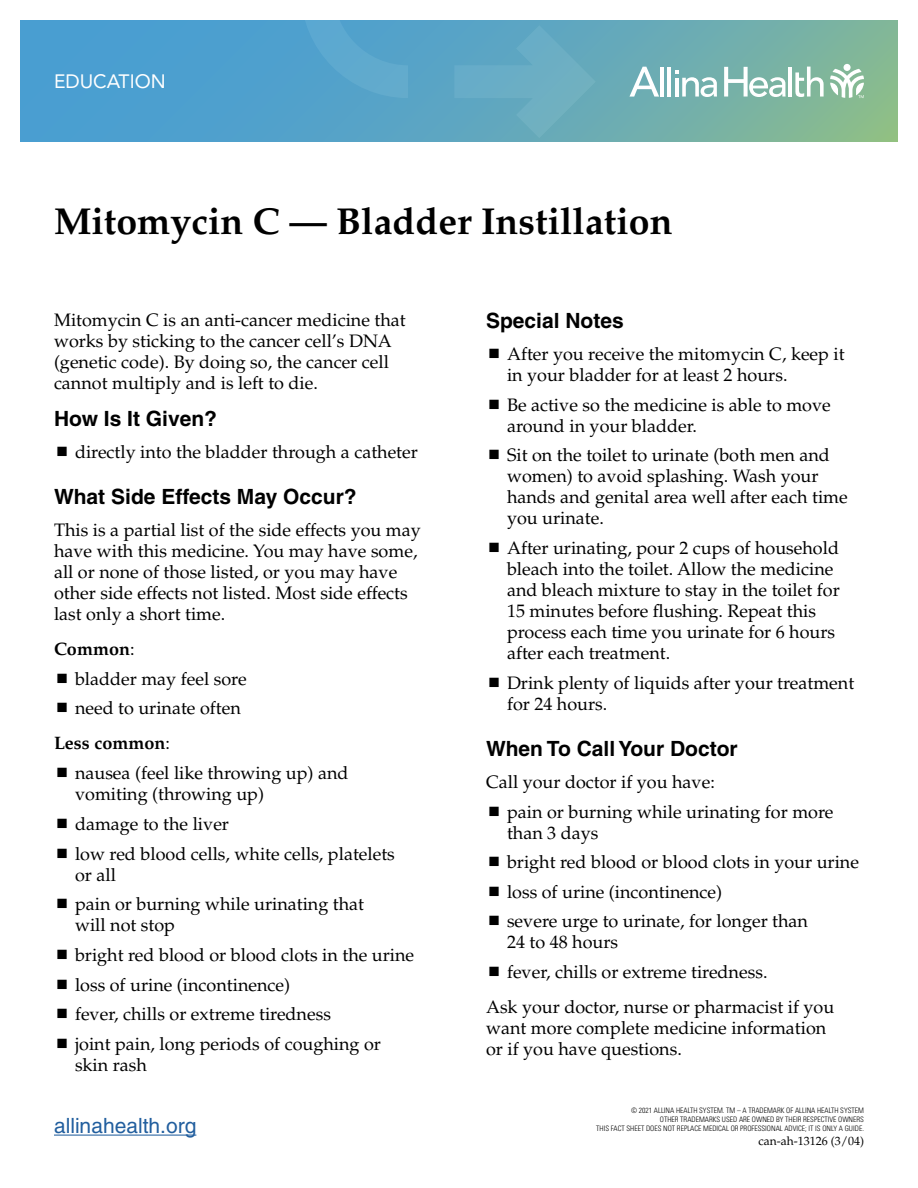
<style>
.page{position:relative;width:918px;height:1188px;background:#fff}
.page>*{position:absolute;margin:0;border:0;box-sizing:border-box;transform-origin:0 0}
.t1{font:700 37.5px "Palatino";color:#000}
.t2{font:700 21px "Helvetica";color:#000}
.t3{font:21px "Helvetica";color:#215e9e}
.t4{font:19.2px "Avenir LT Std";color:#fff}
.t5{font:18px/21px "Palatino";color:#000}
.t6{font:12px "Palatino";color:#000}
.t7{font:300 condensed 7.5px/9px "Univers";color:#000;text-align:right}
.s1{font-weight:700}
</style>
<div class="page">
<hr style="left:54px;top:1135px;width:142px;height:1px;background:#215e9e">
<svg style="left:20px;top:20px;width:878px;height:122px;background:#5fa7bc"></svg>
<svg style="left:830px;top:69px;width:34px;height:29px"></svg>
<div style="left:844px;top:64px;width:7px;height:7px;background:#fff;border-radius:50%"></div>
<hr style="left:660px;top:67px;width:4px;height:30px;background:#fff">
<hr style="left:667px;top:67px;width:4px;height:30px;background:#fff">
<hr style="left:789px;top:67px;width:3px;height:30px;background:#fff">
<svg style="left:795px;top:67px;width:29px;height:30px"></svg>
<svg style="left:675px;top:71px;width:42px;height:26px"></svg>
<svg style="left:629px;top:67px;width:30px;height:30px"></svg>
<svg style="left:724px;top:67px;width:62px;height:30px"></svg>
<svg style="left:454px;top:25px;width:142px;height:113px;background:#65aac1"></svg>
<svg style="left:301px;top:20px;width:127px;height:78px;background:#57a4cb"></svg>
<p class="t4" style="left:54px;top:70px;width:113px">EDUCATION</p>
<h1 class="t1" style="left:54px;top:199px;width:620px">Mitomycin C — Bladder Instillation</h1>
<p class="t5" style="left:54px;top:309px;width:353px">Mitomycin C is an anti-cancer medicine that works by sticking to the cancer cell’s DNA (genetic code). By doing so, the cancer cell cannot multiply and is left to die.</p>
<p class="t2" style="left:54px;top:406px;width:165px">How Is It Given?</p>
<p class="t5" style="left:75px;top:442px;width:344px">directly into the bladder through a catheter</p>
<p class="t2" style="left:54px;top:484px;width:304px">What Side Effects May Occur?</p>
<p class="t5" style="left:54px;top:520px;width:368px">This is a partial list of the side effects you may have with this medicine. You may have some, all or none of those listed, or you may have other side effects not listed. Most side effects last only a short time.</p>
<p class="t5" style="left:75px;top:634px;width:173px;line-height:29.8px;text-indent:-21px"><span class="s1">Common</span>:<br>bladder may feel sore need to urinate often</p>
<p class="t5" style="left:75px;top:728px;width:275px;line-height:30px;text-indent:-21px"><span class="s1">Less common</span>:<br>nausea (feel like throwing up) and</p>
<p class="t5" style="left:75px;top:780px;width:321px;line-height:29.7px">vomiting (throwing up)<br>damage to the liver<br>low red blood cells, white cells, platelets</p>
<p class="t5" style="left:75px;top:860px;width:291px;line-height:29.7px">or all<br>pain or burning while urinating that</p>
<p class="t5" style="left:75px;top:911px;width:341px;line-height:29.7px">will not stop<br>bright red blood or blood clots in the urine loss of urine (incontinence)<br>fever, chills or extreme tiredness<br>joint pain, long periods of coughing or</p>
<p class="t5" style="left:75px;top:1055px;width:74px">skin rash</p>
<p class="t3" style="left:54px;top:1113px;width:144px">allinahealth.org</p>
<p class="t2" style="left:486px;top:308px;width:139px">Special Notes</p>
<p class="t5" style="left:507px;top:344px;width:339px">After you receive the mitomycin C, keep it in your bladder for at least 2 hours.</p>
<p class="t5" style="left:507px;top:394px;width:325px">Be active so the medicine is able to move around in your bladder.</p>
<p class="t5" style="left:507px;top:445px;width:342px">Sit on the toilet to urinate (both men and women) to avoid splashing. Wash your hands and genital area well after each time you urinate.</p>
<p class="t5" style="left:507px;top:538px;width:334px">After urinating, pour 2 cups of household bleach into the toilet. Allow the medicine and bleach mixture to stay in the toilet for 15 minutes before flushing. Repeat this process each time you urinate for 6 hours after each treatment.</p>
<p class="t5" style="left:507px;top:672px;width:349px">Drink plenty of liquids after your treatment for 24 hours.</p>
<p class="t2" style="left:486px;top:736px;width:253px">When To Call Your Doctor</p>
<p class="t5" style="left:507px;top:767px;width:328px;line-height:30px;text-indent:-21px">Call your doctor if you have:<br>pain or burning while urinating for more</p>
<p class="t5" style="left:507px;top:818px;width:354px;line-height:29.7px">than 3 days<br>bright red blood or blood clots in your urine loss of urine (incontinence)<br>severe urge to urinate, for longer than</p>
<p class="t5" style="left:507px;top:928px;width:262px;line-height:29.7px">24 to 48 hours<br>fever, chills or extreme tiredness.</p>
<p class="t5" style="left:486px;top:997px;width:350px">Ask your doctor, nurse or pharmacist if you want more complete medicine information or if you have questions.</p>
<p class="t7" style="left:596px;top:1106px;width:269px">© 2021 ALLINA HEALTH SYSTEM. TM – A TRADEMARK OF ALLINA HEALTH SYSTEM<br>OTHER TRADEMARKS USED ARE OWNED BY THEIR RESPECTIVE OWNERS<br>THIS FACT SHEET DOES NOT REPLACE MEDICAL OR PROFESSIONAL ADVICE; IT IS ONLY A GUIDE.</p>
<p class="t6" style="left:758px;top:1134px;width:107px">can-ah-13126 (3/04)</p>
</div>
